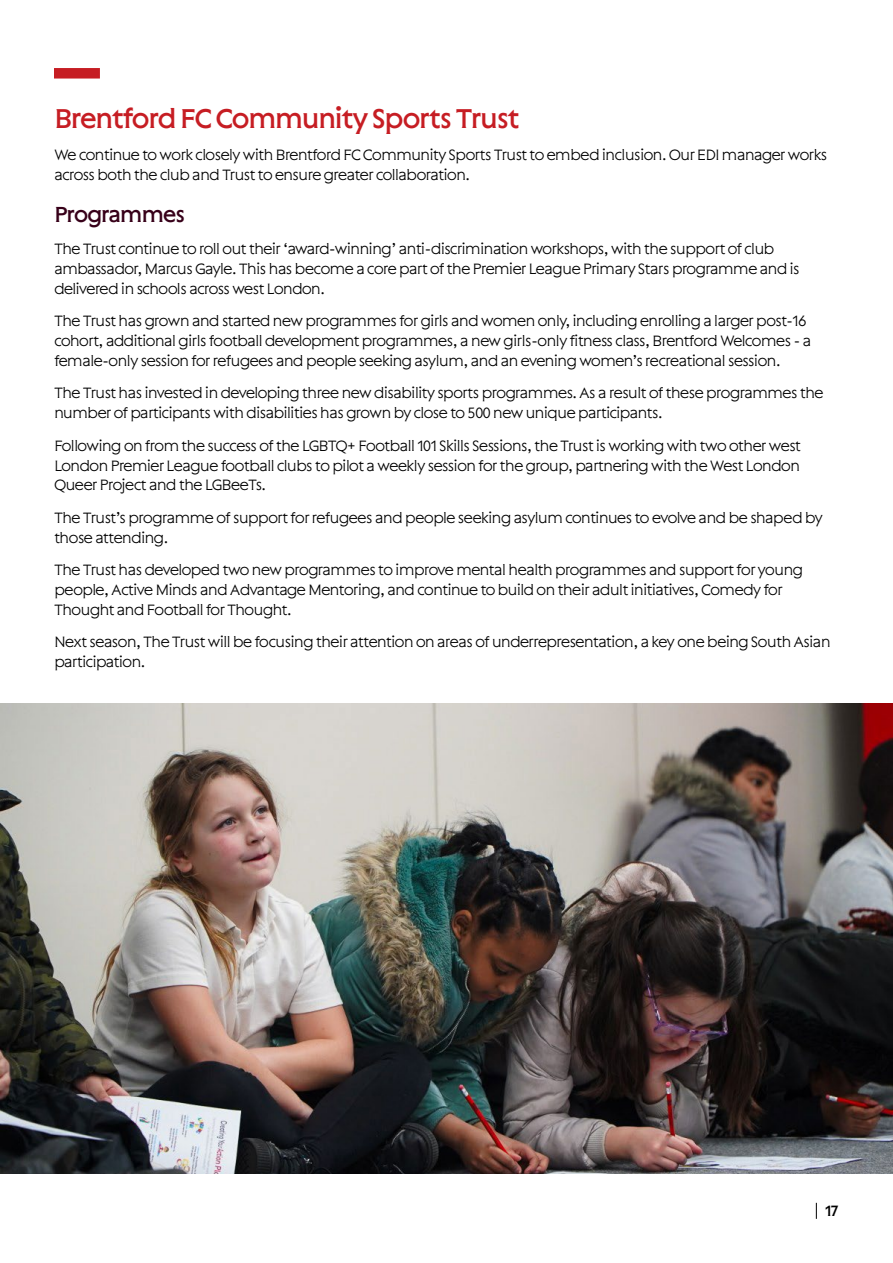
<style>
.page{position:relative;width:893px;height:1263px;background:#fff}
.page>*{position:absolute;margin:0;border:0;box-sizing:border-box;transform-origin:0 0}
.t1{font:30px "Sting";letter-spacing:-.06em;color:#c61d23}
.t2{font:24px "Sting";letter-spacing:-.06em;color:#370019}
.t3{font:300 16.5px/19.8px "Sting";letter-spacing:-.06em;color:#000}
.t4{font:16.5px "Sting";color:#000}
</style>
<div class="page">
<svg style="left:816px;top:1203px;width:1px;height:16px"></svg>
<div style="left:54px;top:68px;width:46px;height:11px;background:#c61d23"></div>
<img style="left:0;top:704px;width:893px;height:469px">
<h1 class="t1" style="left:54px;top:100px;width:468px">Brentford FC Community Sports Trust</h1>
<p class="t3" style="left:54px;top:144px;width:775px">We continue to work closely with Brentford FC Community Sports Trust to embed inclusion. Our EDI manager works across both the club and Trust to ensure greater collaboration.</p>
<h2 class="t2" style="left:54px;top:199px;width:133px">Programmes</h2>
<p class="t3" style="left:54px;top:238px;width:748px">The Trust continue to roll out their ‘award-winning’ anti-discrimination workshops, with the support of club ambassador, Marcus Gayle. This has become a core part of the Premier League Primary Stars programme and is delivered in schools across west London.</p>
<p class="t3" style="left:54px;top:310px;width:759px">The Trust has grown and started new programmes for girls and women only, including enrolling a larger post-16 cohort, additional girls football development programmes, a new girls-only fitness class, Brentford Welcomes - a female-only session for refugees and people seeking asylum, and an evening women’s recreational session.</p>
<p class="t3" style="left:54px;top:383px;width:771px">The Trust has invested in developing three new disability sports programmes. As a result of these programmes the number of participants with disabilities has grown by close to 500 new unique participants.</p>
<p class="t3" style="left:54px;top:435px;width:749px;text-align:justify">Following on from the success of the LGBTQ+ Football 101 Skills Sessions, the Trust is working with two other west London Premier League football clubs to pilot a weekly session for the group, partnering with the West London Queer Project and the LGBeeTs.</p>
<p class="t3" style="left:54px;top:507px;width:771px">The Trust’s programme of support for refugees and people seeking asylum continues to evolve and be shaped by those attending.</p>
<p class="t3" style="left:54px;top:559px;width:751px">The Trust has developed two new programmes to improve mental health programmes and support for young people, Active Minds and Advantage Mentoring, and continue to build on their adult initiatives, Comedy for<br>Thought and Football for Thought.</p>
<p class="t3" style="left:54px;top:632px;width:778px">Next season, The Trust will be focusing their attention on areas of underrepresentation, a key one being South Asian participation.</p>
<p class="t4" style="left:825px;top:1201px;width:16px">17</p>
</div>
